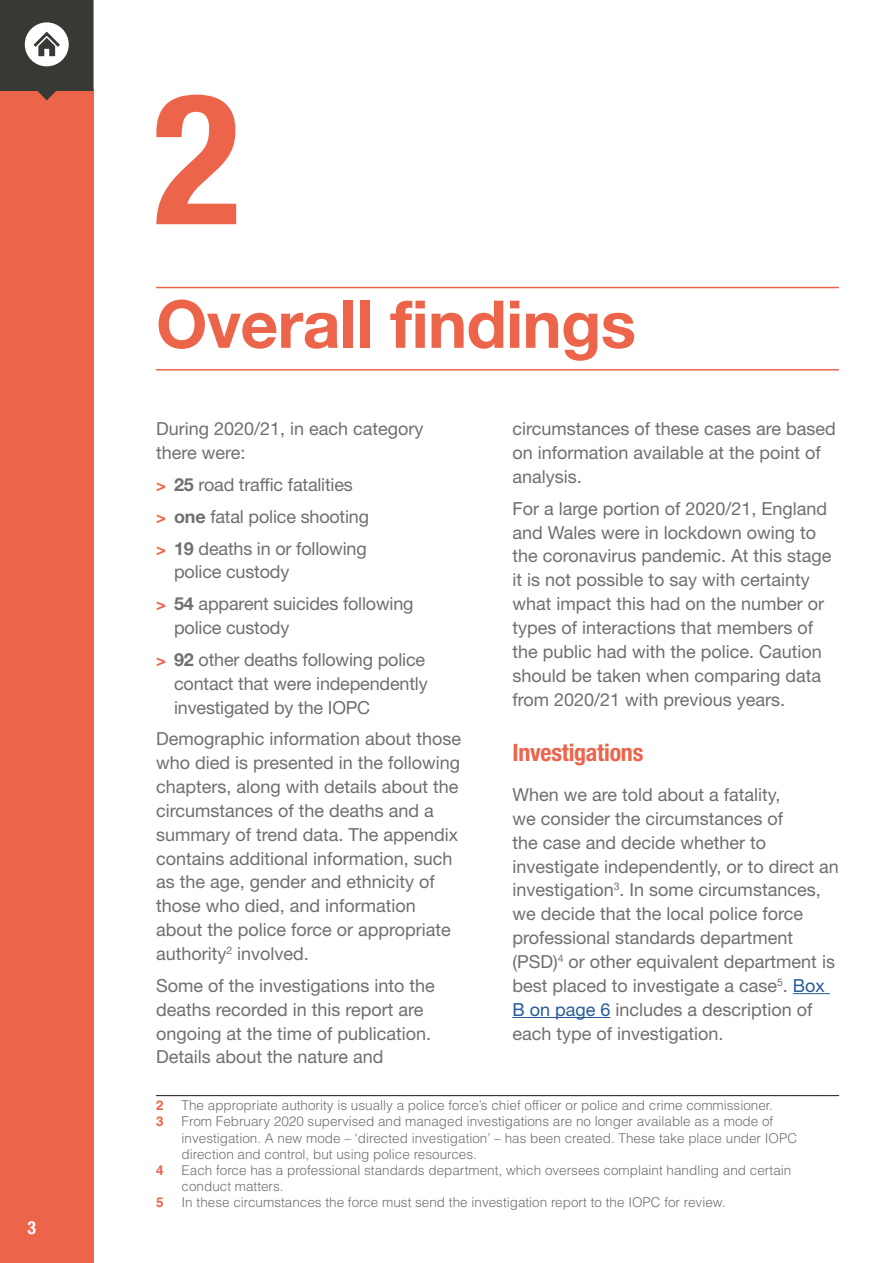
<style>
.page{position:relative;width:893px;height:1263px;background:#fff}
.page>*{position:absolute;margin:0;border:0;box-sizing:border-box;transform-origin:0 0}
.t1{font:700 condensed 183px "Helvetica Neue LT Std";color:#ec644a}
.Main_Header_Red_2{font:700 66px "Helvetica Neue LT Std";letter-spacing:-.01em;color:#ec644a}
._2__Subhead{font:700 condensed 24px "Helvetica Neue LT Std";letter-spacing:-.01em;color:#ec644a}
.Body_copy{font:18px/23.9px "Helvetica Neue LT Std";color:#706f6f}
.t2{font:700 condensed 18px "Helvetica Neue LT Std";color:#fff}
.Footnotes{font:300 13.5px/16.2px "Helvetica LT Std";color:#706f6f}
.Footnotes-2{font:700 13.5px "Helvetica LT Std";color:#ec644a}
.s1{font-weight:700;font-size:16.5px;color:#ec644a}
.s2{font-weight:700}
.s3{color:#275b9b}
</style>
<div class="page">
<div style="left:0;top:89px;width:94px;height:1174px;background:#ec644a"></div>
<svg style="left:0;top:0;width:94px;height:100px"></svg>
<hr style="left:156px;top:287px;width:683px;height:1px;background:#ec644a">
<hr style="left:156px;top:369px;width:683px;height:2px;background:#ec644a">
<svg style="left:156px;top:1095px;width:683px;height:1px"></svg>
<hr style="left:793px;top:993px;width:37px;height:1px;background:#275b9b">
<hr style="left:512px;top:1017px;width:98px;height:1px;background:#275b9b">
<p class="t2" style="left:28px;top:1216px;width:10px">3</p>
<p class="t1" style="left:153px;top:48px;width:89px">2</p>
<p class="Main_Header_Red_2" style="left:156px;top:283px;width:482px">Overall findings</p>
<p class="Body_copy" style="left:156px;top:417px;width:269px">During 2020/21, in each category there were:</p>
<p class="Body_copy" style="left:156px;top:472px;width:198px"><span class="s1">&gt;</span> <span class="s2">25</span> road traffic fatalities</p>
<p class="Body_copy" style="left:156px;top:504px;width:215px"><span class="s1">&gt;</span> <span class="s2">one</span> fatal police shooting</p>
<p class="Body_copy" style="left:174px;top:536px;width:194px;text-indent:-18px"><span class="s1">&gt;</span> <span class="s2">19</span> deaths in or following police custody</p>
<p class="Body_copy" style="left:174px;top:592px;width:241px;text-indent:-18px"><span class="s1">&gt;</span> <span class="s2">54</span> apparent suicides following police custody</p>
<p class="Body_copy" style="left:174px;top:647px;width:255px;text-indent:-18px"><span class="s1">&gt;</span> <span class="s2">92</span> other deaths following police contact that were independently investigated by the IOPC</p>
<p class="Body_copy" style="left:156px;top:727px;width:307px">Demographic information about those who died is presented in the following chapters, along with details about the circumstances of the deaths and a summary of trend data. The appendix contains additional information, such as the age, gender and ethnicity of those who died, and information about the police force or appropriate authority<sup>2</sup> involved.</p>
<p class="Body_copy" style="left:156px;top:973px;width:280px">Some of the investigations into the deaths recorded in this report are ongoing at the time of publication.<br>Details about the nature and</p>
<p class="Body_copy" style="left:512px;top:417px;width:325px">circumstances of these cases are based on information available at the point of analysis.</p>
<p class="Body_copy" style="left:512px;top:496px;width:321px">For a large portion of 2020/21, England and Wales were in lockdown owing to the coronavirus pandemic. At this stage it is not possible to say with certainty what impact this had on the number or types of interactions that members of the public had with the police. Caution should be taken when comparing data from 2020/21 with previous years.</p>
<p class="_2__Subhead" style="left:512px;top:738px;width:132px">Investigations</p>
<p class="Body_copy" style="left:512px;top:782px;width:328px">When we are told about a fatality,<br>we consider the circumstances of<br>the case and decide whether to investigate independently, or to direct an investigation<sup>3</sup>. In some circumstances, we decide that the local police force professional standards department (PSD)<sup>4</sup> or other equivalent department is best placed to investigate a case<sup>5</sup>. <span class="s3">Box B on page 6</span> includes a description of each type of investigation.</p>
<p class="Footnotes-2" style="left:156px;top:1097px;width:9px">2</p>
<p class="Footnotes" style="left:182px;top:1097px;width:593px">The appropriate authority is usually a police force’s chief officer or police and crime commissioner.</p>
<p class="Footnotes-2" style="left:156px;top:1113px;width:9px">3</p>
<p class="Footnotes" style="left:182px;top:1113px;width:617px">From February 2020 supervised and managed investigations are no longer available as a mode of investigation. A new mode – ‘directed investigation’ – has been created. These take place under IOPC direction and control, but using police resources.</p>
<p class="Footnotes-2" style="left:156px;top:1162px;width:9px">4</p>
<p class="Footnotes" style="left:182px;top:1162px;width:611px">Each force has a professional standards department, which oversees complaint handling and certain conduct matters.</p>
<p class="Footnotes-2" style="left:156px;top:1194px;width:9px">5</p>
<p class="Footnotes" style="left:182px;top:1194px;width:546px">In these circumstances the force must send the investigation report to the IOPC for review.</p>
</div>
